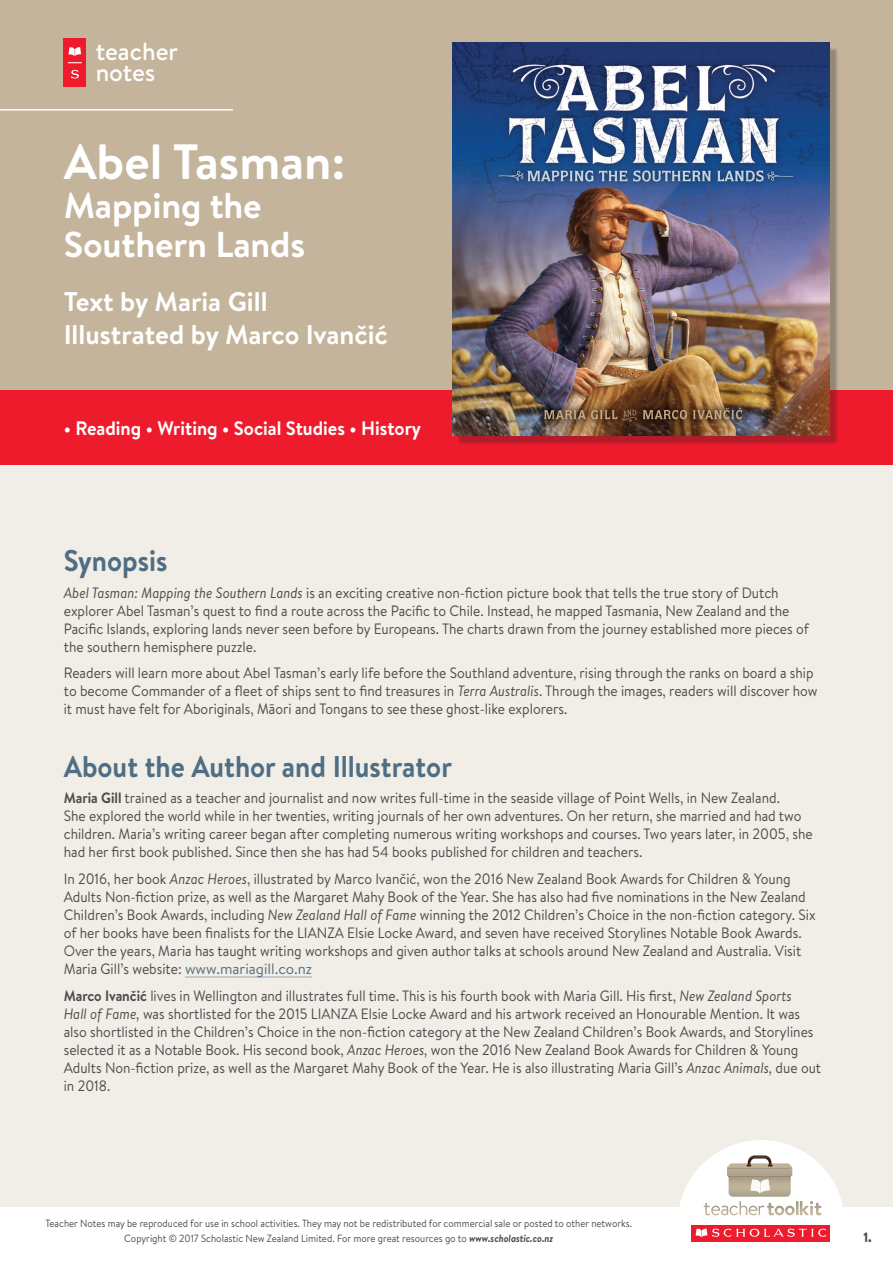
<style>
.page{position:relative;width:893px;height:1263px;background:#f1ede7}
.page>*{position:absolute;margin:0;border:0;box-sizing:border-box;transform-origin:0 0}
.t1{font:700 49.5px "Brandon Text";color:#fff}
.t2{font:700 36px/39px "Brandon Text";letter-spacing:-.005em;color:#fff}
.t3{font:700 30px "Brandon Text";color:#506e83;scale:.92 1}
.t4{font:700 27px/33px "Brandon Text";color:#fff}
.t5{font:500 24.9px/21.3px "Brandon Text";color:#fff}
.t6{font:700 19.5px "Brandon Text";color:#fff;scale:.95 1}
.t7{font:15px/18px "Brandon Text";color:#4b4c4d;scale:.92 1}
.t8{font:900 13.5px "Brandon Text";color:#4b4c4d;scale:.92 1}
.t9{font:10.5px/15px "Brandon Text";color:#4b4c4d;text-align:center;scale:.92 1}
.s1{font-style:italic}
.s2{font-weight:700}
.s3{color:#506e83}
.s4{font-weight:700;font-style:italic}
</style>
<div class="page">
<div style="left:0;top:1207px;width:893px;height:56px;background:#fff"></div>
<svg style="left:679px;top:1140px;width:164px;height:102px"></svg>
<div style="left:0;top:0;width:893px;height:399px;background:#c3b49b"></div>
<div style="left:0;top:391px;width:893px;height:74px;background:#ee1b2d"></div>
<div style="left:64px;top:38px;width:22px;height:49px;background:#ee1b2d"></div>
<svg style="left:68px;top:47px;width:13px;height:9px"></svg>
<svg style="left:71px;top:70px;width:8px;height:9px"></svg>
<svg style="left:68px;top:62px;width:14px;height:1px"></svg>
<hr style="left:0;top:109px;width:233px;height:2px;background:#fff">
<div style="left:457px;top:47px;width:382px;height:398px;background:#231f20;opacity:.3"></div>
<img style="left:452px;top:43px;width:377px;height:393px">
<hr style="left:185px;top:977px;width:127px;height:1px;background:#9da7b4">
<h3 class="t5" style="left:96px;top:40px;width:84px">teacher notes</h3>
<h1 class="t1" style="left:64px;top:127px;width:283px">Abel Tasman:</h1>
<h2 class="t2" style="left:64px;top:185px;width:243px">Mapping the<br>Southern Lands</h2>
<h3 class="t4" style="left:64px;top:284px;width:326px">Text by Maria Gill<br>Illustrated by Marco Ivančić</h3>
<h3 class="t6" style="left:64px;top:414px;width:378px">• Reading • Writing • Social Studies • History</h3>
<h3 class="t3" style="left:64px;top:540px;width:114px">Synopsis</h3>
<p class="t7" style="left:64px;top:583px;width:811px"><span class="s1">Abel Tasman: Mapping the Southern Lands</span> is an exciting creative non-fiction picture book that tells the true story of Dutch explorer Abel Tasman’s quest to find a route across the Pacific to Chile. Instead, he mapped Tasmania, New Zealand and the Pacific Islands, exploring lands never seen before by Europeans. The charts drawn from the journey established more pieces of the southern hemisphere puzzle.</p>
<p class="t7" style="left:64px;top:663px;width:821px">Readers will learn more about Abel Tasman’s early life before the Southland adventure, rising through the ranks on board a ship to become Commander of a fleet of ships sent to find treasures in <span class="s1">Terra Australis</span>. Through the images, readers will discover how it must have felt for Aboriginals, Māori and Tongans to see these ghost-like explorers.</p>
<h3 class="t3" style="left:64px;top:746px;width:423px">About the Author and Illustrator</h3>
<p class="t7" style="left:64px;top:789px;width:815px"><span class="s2">Maria Gill</span> trained as a teacher and journalist and now writes full-time in the seaside village of Point Wells, in New Zealand.<br>She explored the world while in her twenties, writing journals of her own adventures. On her return, she married and had two children. Maria’s writing career began after completing numerous writing workshops and courses. Two years later, in 2005, she had her first book published. Since then she has had 54 books published for children and teachers.</p>
<p class="t7" style="left:64px;top:869px;width:819px">In 2016, her book <span class="s1">Anzac Heroes</span>, illustrated by Marco Ivančić, won the 2016 New Zealand Book Awards for Children &amp; Young Adults Non-fiction prize, as well as the Margaret Mahy Book of the Year. She has also had five nominations in the New Zealand Children’s Book Awards, including <span class="s1">New Zealand Hall of Fame</span> winning the 2012 Children’s Choice in the non-fiction category. Six of her books have been finalists for the LIANZA Elsie Locke Award, and seven have received Storylines Notable Book Awards.<br>Over the years, Maria has taught writing workshops and given author talks at schools around New Zealand and Australia. Visit Maria Gill’s website: <span class="s3">www.mariagill.co.nz</span></p>
<p class="t7" style="left:64px;top:986px;width:825px"><span class="s2">Marco Ivančić</span> lives in Wellington and illustrates full time. This is his fourth book with Maria Gill. His first, <span class="s1">New Zealand Sports<br>Hall of Fame,</span> was shortlisted for the 2015 LIANZA Elsie Locke Award and his artwork received an Honourable Mention. It was also shortlisted in the Children’s Choice in the non-fiction category at the New Zealand Children’s Book Awards, and Storylines selected it as a Notable Book. His second book, <span class="s1">Anzac Heroes,</span> won the 2016 New Zealand Book Awards for Children &amp; Young Adults Non-fiction prize, as well as the Margaret Mahy Book of the Year. He is also illustrating Maria Gill’s <span class="s1">Anzac Animals,</span> due out in 2018.</p>
<p class="t9" style="left:45px;top:1215px;width:639px">Teacher Notes may be reproduced for use in school activities. They may not be redistributed for commercial sale or posted to other networks.<br>Copyright © 2017 Scholastic New Zealand Limited. For more great resources go to <span class="s4">www.scholastic.co.nz</span></p>
<p class="t8" style="left:863px;top:1227px;width:11px">1.</p>
</div>
